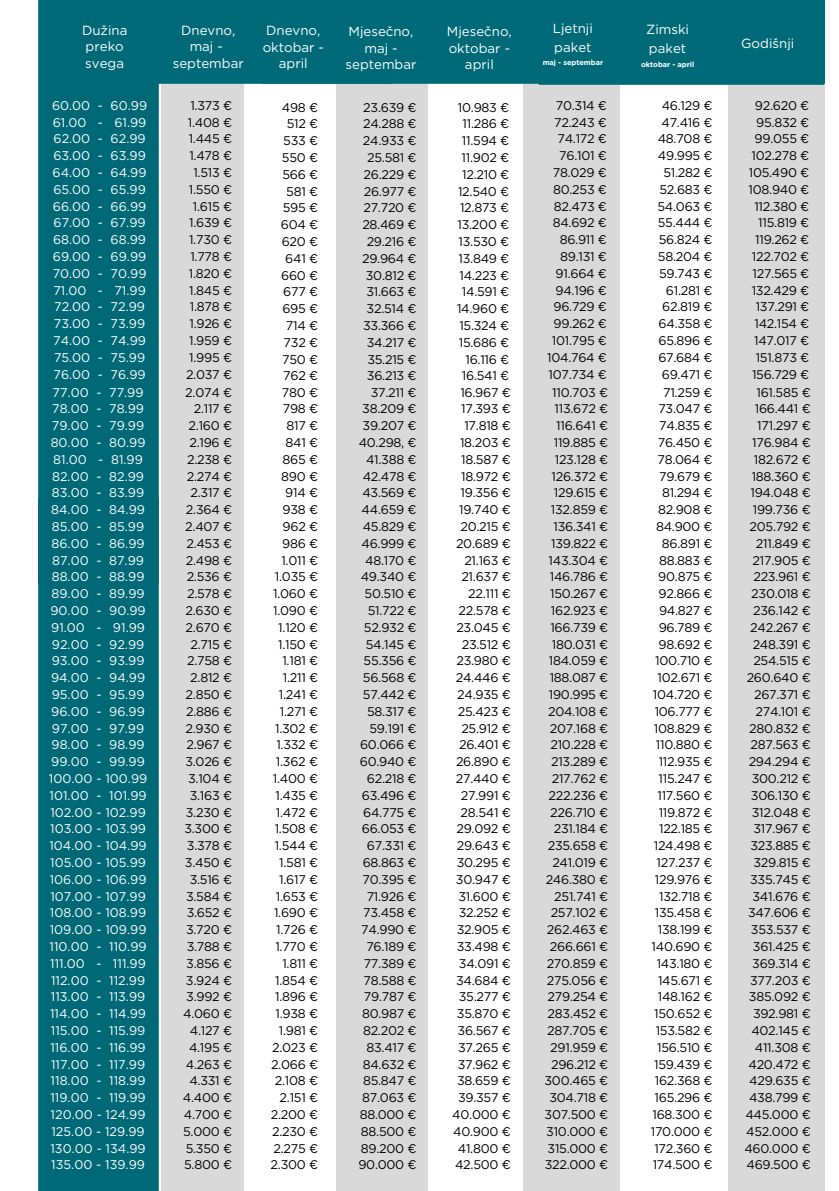
<style>
.page{position:relative;width:839px;height:1191px;background:#fff}
.page>*{position:absolute;margin:0;border:0;box-sizing:border-box;transform-origin:0 0}
.t1{font:13.2px/16.6px "Gotham";color:#fff;text-align:center}
.t2{font:12.6px/16.8px "Gotham";letter-spacing:-.02em;color:#000;text-align:right}
.t3{font:12.6px/16.8px "Gotham";color:#fff;text-align:justify}
.t4{font:700 7.2px "Gotham";color:#fff}
</style>
<div class="page">
<div style="left:161px;top:0;width:83px;height:1191px;background:#d9d9d9"></div>
<div style="left:39px;top:0;width:120px;height:499px;background:#006978"></div>
<div style="left:336px;top:0;width:91px;height:1191px;background:#d9d9d9"></div>
<div style="left:523px;top:0;width:97px;height:1191px;background:#d9d9d9"></div>
<div style="left:727px;top:0;width:97px;height:1191px;background:#d9d9d9"></div>
<div style="left:39px;top:499px;width:120px;height:692px;background:#006978"></div>
<div style="left:391px;top:0;width:148px;height:83px;background:#006a79"></div>
<div style="left:108px;top:0;width:283px;height:83px;background:#006a79"></div>
<div style="left:539px;top:0;width:284px;height:84px;background:#006a79"></div>
<p class="t1" style="left:82px;top:22px;width:47px;text-align:left">Dužina preko svega</p>
<h1 class="t1" style="left:173px;top:22px;width:72px">Dnevno, maj - septembar</h1>
<p class="t1" style="left:263px;top:22px;width:63px">Dnevno, oktobar - april</p>
<h1 class="t1" style="left:447px;top:23px;width:66px">Mjesečno, oktobar - april</h1>
<h1 class="t1" style="left:553px;top:20px;width:42px">Ljetnji</h1>
<p class="t1" style="left:345px;top:23px;width:72px">Mjesečno, maj - septembar</p>
<h1 class="t1" style="left:554px;top:39px;width:39px">paket</h1>
<h1 class="t4" style="left:542px;top:58px;width:62px">maj - septembar</h1>
<h1 class="t1" style="left:646px;top:21px;width:44px">Zimski</h1>
<h1 class="t1" style="left:649px;top:40px;width:39px">paket</h1>
<h1 class="t4" style="left:641px;top:60px;width:55px">oktobar - april</h1>
<h1 class="t1" style="left:741px;top:35px;width:55px">Godišnji</h1>
<p class="t3" style="left:52px;top:97px;width:97px">60.00 - 60.99<br>61.00 - 61.99<br>62.00 - 62.99<br>63.00 - 63.99<br>64.00 - 64.99<br>65.00 - 65.99<br>66.00 - 66.99<br>67.00 - 67.99<br>68.00 - 68.99<br>69.00 - 69.99<br>70.00 - 70.99<br>71.00 - 71.99<br>72.00</p>
<h1 class="t3" style="left:53px;top:299px;width:94px;text-indent:45px">- 72.99<br>73.00 - 73.99<br>74.00 - 74.99<br>75.00 - 75.99<br>76.00 - 76.99</h1>
<p class="t3" style="left:53px;top:384px;width:92px">77.00 - 77.99</p>
<p class="t3" style="left:52px;top:400px;width:93px">78.00 - 78.99</p>
<p class="t3" style="left:52px;top:417px;width:94px">79.00 - 79.99</p>
<p class="t3" style="left:51px;top:434px;width:96px">80.00 - 80.99</p>
<p class="t3" style="left:53px;top:451px;width:91px">81.00 - 81.99</p>
<p class="t3" style="left:52px;top:468px;width:93px">82.00 - 82.99</p>
<p class="t3" style="left:52px;top:484px;width:94px">83.00 - 83.99</p>
<p class="t3" style="left:51px;top:501px;width:95px">84.00 - 84.99</p>
<p class="t3" style="left:52px;top:518px;width:94px">85.00 - 85.99</p>
<p class="t3" style="left:51px;top:535px;width:95px">86.00 - 86.99</p>
<p class="t3" style="left:52px;top:552px;width:93px">87.00 - 87.99</p>
<p class="t3" style="left:52px;top:568px;width:94px">88.00 - 88.99</p>
<p class="t3" style="left:51px;top:585px;width:95px">89.00 - 89.99</p>
<p class="t3" style="left:50px;top:602px;width:97px">90.00 - 90.99</p>
<p class="t3" style="left:51px;top:619px;width:95px">91.00 - 91.99</p>
<p class="t3" style="left:52px;top:636px;width:94px">92.00 - 92.99</p>
<p class="t3" style="left:52px;top:652px;width:94px">93.00 - 93.99</p>
<p class="t3" style="left:51px;top:669px;width:96px">94.00 - 94.99</p>
<p class="t3" style="left:52px;top:686px;width:94px">95.00 - 95.99</p>
<p class="t3" style="left:51px;top:703px;width:95px">96.00 - 96.99</p>
<p class="t3" style="left:52px;top:720px;width:94px">97.00 - 97.99</p>
<p class="t3" style="left:51px;top:736px;width:95px">98.00 - 98.99</p>
<p class="t3" style="left:51px;top:753px;width:95px">99.00 - 99.99</p>
<p class="t3" style="left:49px;top:770px;width:100px">100.00 - 100.99</p>
<p class="t3" style="left:50px;top:787px;width:99px">101.00 - 101.99</p>
<p class="t3" style="left:50px;top:804px;width:97px">102.00 - 102.99</p>
<p class="t3" style="left:50px;top:820px;width:97px">103.00 - 103.99</p>
<p class="t3" style="left:49px;top:837px;width:99px">104.00 - 104.99</p>
<p class="t3" style="left:50px;top:854px;width:97px">105.00 - 105.99</p>
<p class="t3" style="left:50px;top:871px;width:98px">106.00 - 106.99</p>
<p class="t3" style="left:50px;top:888px;width:97px">107.00 - 107.99</p>
<p class="t3" style="left:50px;top:904px;width:98px">108.00 - 108.99</p>
<p class="t3" style="left:50px;top:921px;width:98px">109.00 - 109.99</p>
<p class="t3" style="left:50px;top:938px;width:53px">110.00 -</p>
<p class="t3" style="left:50px;top:938px;width:98px;text-align:left;text-indent:59px">110.99<br>111.00 - 111.99<br>112.00 - 112.99<br>113.00 - 113.99<br>114.00 - 114.99<br>115.00 - 115.99<br>116.00 - 116.99<br>117.00 - 117.99<br>118.00 - 118.99<br>119.00 - 119.99<br>120.00 - 124.99<br>125.00 - 129.99<br>130.00 - 134.99<br>135.00 - 139.99</p>
<h1 class="t2" style="left:186px;top:97px;width:48px;text-align:center">1.373 €<br>1.408 €<br>1.445 €<br>1.478 €<br>1.513 €<br>1.550 €<br>1.615 €<br>1.639 €<br>1.730 €<br>1.778 €<br>1.820 €<br>1.845 €<br>1.878 €<br>1.926 €<br>1.959 €<br>1.995 €<br>2.037 €</h1>
<p class="t2" style="left:281px;top:99px;width:39px;text-align:center">498 €<br>512 €<br>533 €<br>550 €<br>566 €<br>581 €<br>595 €<br>604 €<br>620 €<br>641 €<br>660 €<br>677 €<br>695 €<br>714 €<br>732 €<br>750 €<br>762 €</p>
<h1 class="t2" style="left:362px;top:99px;width:56px;text-align:center">23.639 €<br>24.288 €<br>24.933 €<br>25.581 €<br>26.229 €<br>26.977 €<br>27.720 €<br>28.469 €<br>29.216 €<br>29.964 €<br>30.812 €<br>31.663 €<br>32.514 €<br>33.366 €<br>34.217 €<br>35.215 €<br>36.213 €</h1>
<h1 class="t2" style="left:457px;top:99px;width:54px">10.983 €<br>11.286 €<br>11.594 €<br>11.902 €<br>12.210 €<br>12.540 €<br>12.873 €<br>13.200 €<br>13.530 €<br>13.849 €<br>14.223 €<br>14.591 €<br>14.960 €<br>15.324 €<br>15.686 €<br>16.116 €<br>16.541 €</h1>
<h1 class="t2" style="left:547px;top:97px;width:61px">70.314 €<br>72.243 €<br>74.172 €<br>76.101 €<br>78.029 €<br>80.253 €<br>82.473 €<br>84.692 €<br>86.911 €<br>89.131 €<br>91.664 €<br>94.196 €<br>96.729 €<br>99.262 €<br>101.795 €<br>104.764 €<br>107.734 €</h1>
<h1 class="t2" style="left:657px;top:97px;width:57px">46.129 €<br>47.416 €<br>48.708 €<br>49.995 €<br>51.282 €<br>52.683 €<br>54.063 €<br>55.444 €<br>56.824 €<br>58.204 €<br>59.743 €<br>61.281 €<br>62.819 €<br>64.358 €<br>65.896 €<br>67.684 €<br>69.471 €</h1>
<p class="t2" style="left:748px;top:97px;width:62px">92.620 €<br>95.832 €<br>99.055 €<br>102.278 €<br>105.490 €<br>108.940 €<br>112.380 €<br>115.819 €<br>119.262 €<br>122.702 €<br>127.565 €<br>132.429 €<br>137.291 €<br>142.154 €<br>147.017 €<br>151.873 €<br>156.729 €</p>
<h1 class="t2" style="left:183px;top:384px;width:51px">2.074 €<br>2.117 €<br>2.160 €<br>2.196 €<br>2.238 €<br>2.274 €<br>2.317 €<br>2.364 €<br>2.407 €<br>2.453 €<br>2.498 €<br>2.536 €<br>2.578 €<br>2.630 €<br>2.670 €<br>2.715 €<br>2.758 €<br>2.812 €<br>2.850 €<br>2.886 €<br>2.930 €<br>2.967 €<br>3.026 €<br>3.104 €<br>3.163 €<br>3.230 €<br>3.300 €<br>3.378 €<br>3.450 €<br>3.516 €<br>3.584 €<br>3.652 €<br>3.720 €<br>3.788 €<br>3.856 €<br>3.924 €<br>3.992 €<br>4.060 €<br>4.127 €<br>4.195 €<br>4.263 €<br>4.331 €<br>4.400 €<br>4.700 €<br>5.000 €<br>5.350 €<br>5.800 €</h1>
<h1 class="t2" style="left:270px;top:384px;width:49px">780 €<br>798 €<br>817 €<br>841 €<br>865 €<br>890 €<br>914 €<br>938 €<br>962 €<br>986 €<br>1.011 €<br>1.035 €<br>1.060 €<br>1.090 €<br>1.120 €<br>1.150 €<br>1.181 €<br>1.211 €<br>1.241 €<br>1.271 €<br>1.302 €<br>1.332 €<br>1.362 €<br>1.400 €<br>1.435 €<br>1.472 €<br>1.508 €<br>1.544 €<br>1.581 €<br>1.617 €<br>1.653 €<br>1.690 €<br>1.726 €<br>1.770 €<br>1.811 €<br>1.854 €<br>1.896 €<br>1.938 €<br>1.981 €<br>2.023 €<br>2.066 €<br>2.108 €<br>2.151 €<br>2.200 €<br>2.230 €<br>2.275 €<br>2.300 €</h1>
<h1 class="t2" style="left:358px;top:384px;width:60px">37.211 €<br>38.209 €<br>39.207 €<br>40.298, €<br>41.388 €<br>42.478 €<br>43.569 €<br>44.659 €<br>45.829 €<br>46.999 €<br>48.170 €<br>49.340 €<br>50.510 €<br>51.722 €<br>52.932 €<br>54.145 €<br>55.356 €<br>56.568 €<br>57.442 €<br>58.317 €<br>59.191 €<br>60.066 €<br>60.940 €<br>62.218 €<br>63.496 €<br>64.775 €<br>66.053 €<br>67.331 €<br>68.863 €<br>70.395 €<br>71.926 €<br>73.458 €<br>74.990 €<br>76.189 €<br>77.389 €<br>78.588 €<br>79.787 €<br>80.987 €<br>82.202 €<br>83.417 €<br>84.632 €<br>85.847 €<br>87.063 €<br>88.000 €<br>88.500 €<br>89.200 €<br>90.000 €</h1>
<h1 class="t2" style="left:452px;top:384px;width:60px">16.967 €<br>17.393 €<br>17.818 €<br>18.203 €<br>18.587 €<br>18.972 €<br>19.356 €<br>19.740 €<br>20.215 €<br>20.689 €<br>21.163 €<br>21.637 €<br>22.111 €<br>22.578 €<br>23.045 €<br>23.512 €<br>23.980 €<br>24.446 €<br>24.935 €<br>25.423 €<br>25.912 €<br>26.401 €<br>26.890 €<br>27.440 €<br>27.991 €<br>28.541 €<br>29.092 €<br>29.643 €<br>30.295 €<br>30.947 €<br>31.600 €<br>32.252 €<br>32.905 €<br>33.498 €<br>34.091 €<br>34.684 €<br>35.277 €<br>35.870 €<br>36.567 €<br>37.265 €<br>37.962 €<br>38.659 €<br>39.357 €<br>40.000 €<br>40.900 €<br>41.800 €<br>42.500 €</h1>
<p class="t2" style="left:544px;top:384px;width:65px">110.703 €<br>113.672 €<br>116.641 €<br>119.885 €<br>123.128 €<br>126.372 €<br>129.615 €<br>132.859 €<br>136.341 €<br>139.822 €<br>143.304 €<br>146.786 €<br>150.267 €<br>162.923 €<br>166.739 €<br>180.031 €<br>184.059 €<br>188.087 €<br>190.995 €<br>204.108 €<br>207.168 €<br>210.228 €<br>213.289 €<br>217.762 €<br>222.236 €<br>226.710 €<br>231.184 €<br>235.658 €<br>241.019 €<br>246.380 €<br>251.741 €<br>257.102 €<br>262.463 €<br>266.661 €<br>270.859 €<br>275.056 €<br>279.254 €<br>283.452 €<br>287.705 €<br>291.959 €<br>296.212 €<br>300.465 €<br>304.718 €<br>307.500 €<br>310.000 €<br>315.000 €<br>322.000 €</p>
<p class="t2" style="left:650px;top:384px;width:63px">71.259 €<br>73.047 €<br>74.835 €<br>76.450 €<br>78.064 €<br>79.679 €<br>81.294 €<br>82.908 €<br>84.900 €<br>86.891 €<br>88.883 €<br>90.875 €<br>92.866 €<br>94.827 €<br>96.789 €<br>98.692 €<br>100.710 €<br>102.671 €<br>104.720 €<br>106.777 €<br>108.829 €<br>110.880 €<br>112.935 €<br>115.247 €<br>117.560 €<br>119.872 €<br>122.185 €<br>124.498 €<br>127.237 €<br>129.976 €<br>132.718 €<br>135.458 €<br>138.199 €<br>140.690 €<br>143.180 €<br>145.671 €<br>148.162 €<br>150.652 €<br>153.582 €<br>156.510 €<br>159.439 €<br>162.368 €<br>165.296 €<br>168.300 €<br>170.000 €<br>172.360 €<br>174.500 €</p>
<p class="t2" style="left:744px;top:384px;width:68px">161.585 €<br>166.441 €<br>171.297 €<br>176.984 €<br>182.672 €<br>188.360 €<br>194.048 €<br>199.736 €<br>205.792 €<br>211.849 €<br>217.905 €<br>223.961 €<br>230.018 €<br>236.142 €<br>242.267 €<br>248.391 €<br>254.515 €<br>260.640 €<br>267.371 €<br>274.101 €<br>280.832 €<br>287.563 €<br>294.294 €<br>300.212 €<br>306.130 €<br>312.048 €<br>317.967 €<br>323.885 €<br>329.815 €<br>335.745 €<br>341.676 €<br>347.606 €<br>353.537 €<br>361.425 €<br>369.314 €<br>377.203 €<br>385.092 €<br>392.981 €<br>402.145 €<br>411.308 €<br>420.472 €<br>429.635 €<br>438.799 €<br>445.000 €<br>452.000 €<br>460.000 €<br>469.500 €</p>
</div>
